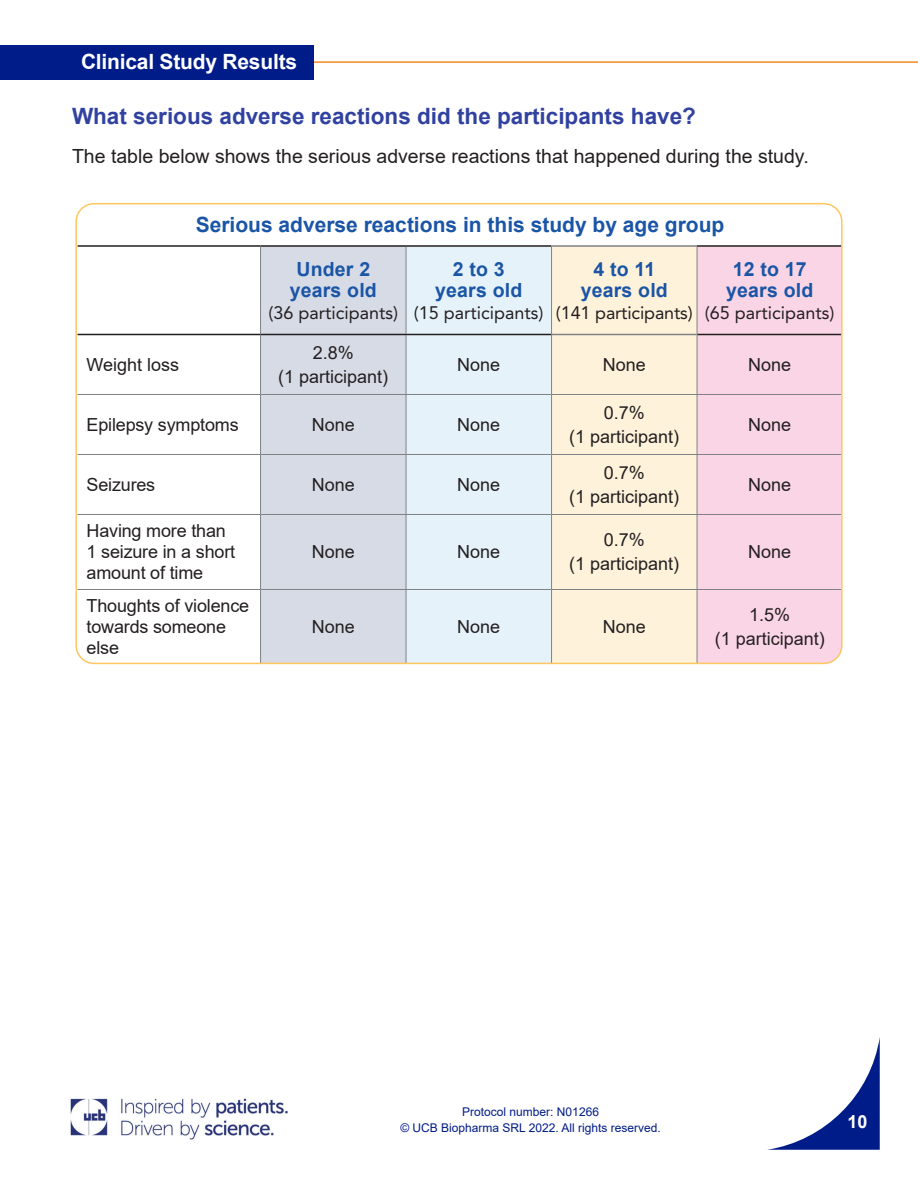
<style>
.page{position:relative;width:918px;height:1188px;background:#fff}
.page>*{position:absolute;margin:0;border:0;box-sizing:border-box;transform-origin:0 0}
.UCB-BOLD_Body_Copy{font:700 22.5px "Arial";color:#3141a0}
.t1{font:700 21px "Arial";color:#1a55a6}
.t2{font:700 21px "Arial";letter-spacing:-.01em;color:#fff}
.UCB-Body_Copy{font:19.5px "Arial";color:#231f20}
.t3{font:700 19.5px/21px "Arial";letter-spacing:.01em;color:#1a55a6;text-align:center}
.t4{font:18px/24px "Arial";color:#231f20;text-align:center}
.t5{font:18px "Avenir LT Std";color:#231f20}
.t6{font:700 18px "Arial";color:#fff}
.t7{font:12px/16.5px "Arial";color:#001c88;text-align:center}
</style>
<div class="page">
<img style="left:70px;top:1098px;width:218px;height:42px">
<svg style="left:767px;top:1037px;width:113px;height:113px"></svg>
<hr style="left:310px;top:61px;width:608px;height:2px;background:#f08821">
<div style="left:0;top:45px;width:314px;height:34px;background:#001c88"></div>
<div style="left:261px;top:247px;width:145px;height:414px;background:#d7dbe6"></div>
<div style="left:407px;top:247px;width:144px;height:414px;background:#e6f2fa"></div>
<div style="left:552px;top:247px;width:145px;height:414px;background:#fef2db"></div>
<div style="left:698px;top:247px;width:142px;height:416px;background:#fad5e5"></div>
<hr style="left:260px;top:247px;width:1px;height:87px;background:#808285">
<hr style="left:260px;top:335px;width:1px;height:59px;background:#808285">
<hr style="left:406px;top:247px;width:1px;height:87px;background:#808285">
<hr style="left:406px;top:335px;width:1px;height:59px;background:#808285">
<hr style="left:78px;top:394px;width:183px;height:1px;background:#808285">
<hr style="left:261px;top:394px;width:145px;height:1px;background:#808285">
<hr style="left:260px;top:395px;width:1px;height:59px;background:#808285">
<hr style="left:406px;top:394px;width:146px;height:1px;background:#808285">
<hr style="left:406px;top:395px;width:1px;height:59px;background:#808285">
<hr style="left:697px;top:394px;width:145px;height:1px;background:#808285">
<hr style="left:78px;top:454px;width:183px;height:1px;background:#808285">
<hr style="left:261px;top:454px;width:145px;height:1px;background:#808285">
<hr style="left:260px;top:455px;width:1px;height:59px;background:#808285">
<hr style="left:406px;top:454px;width:146px;height:1px;background:#808285">
<hr style="left:406px;top:455px;width:1px;height:59px;background:#808285">
<hr style="left:697px;top:454px;width:145px;height:1px;background:#808285">
<hr style="left:78px;top:514px;width:183px;height:1px;background:#808285">
<hr style="left:261px;top:514px;width:145px;height:1px;background:#808285">
<hr style="left:260px;top:515px;width:1px;height:74px;background:#808285">
<hr style="left:406px;top:514px;width:146px;height:1px;background:#808285">
<hr style="left:406px;top:515px;width:1px;height:74px;background:#808285">
<hr style="left:697px;top:514px;width:145px;height:1px;background:#808285">
<hr style="left:78px;top:589px;width:183px;height:1px;background:#808285">
<hr style="left:261px;top:589px;width:145px;height:1px;background:#808285">
<hr style="left:260px;top:590px;width:1px;height:73px;background:#808285">
<hr style="left:406px;top:589px;width:146px;height:1px;background:#808285">
<hr style="left:406px;top:590px;width:1px;height:73px;background:#808285">
<hr style="left:697px;top:589px;width:145px;height:1px;background:#808285">
<hr style="left:842px;top:590px;width:1px;height:73px;background:#808285">
<hr style="left:551px;top:247px;width:1px;height:87px;background:#808285">
<hr style="left:697px;top:247px;width:1px;height:87px;background:#808285">
<hr style="left:551px;top:334px;width:1px;height:60px;background:#808285">
<hr style="left:697px;top:334px;width:1px;height:60px;background:#808285">
<hr style="left:552px;top:394px;width:145px;height:1px;background:#808285">
<hr style="left:551px;top:395px;width:1px;height:59px;background:#808285">
<hr style="left:697px;top:395px;width:1px;height:59px;background:#808285">
<hr style="left:552px;top:454px;width:145px;height:1px;background:#808285">
<hr style="left:551px;top:455px;width:1px;height:59px;background:#808285">
<hr style="left:697px;top:455px;width:1px;height:59px;background:#808285">
<hr style="left:552px;top:514px;width:145px;height:1px;background:#808285">
<hr style="left:551px;top:515px;width:1px;height:74px;background:#808285">
<hr style="left:697px;top:515px;width:1px;height:74px;background:#808285">
<hr style="left:552px;top:589px;width:145px;height:1px;background:#808285">
<hr style="left:551px;top:590px;width:1px;height:73px;background:#808285">
<hr style="left:697px;top:590px;width:1px;height:73px;background:#808285">
<hr style="left:78px;top:245px;width:183px;height:2px;background:#231f20">
<hr style="left:261px;top:245px;width:145px;height:2px;background:#231f20">
<hr style="left:406px;top:245px;width:146px;height:2px;background:#231f20">
<hr style="left:697px;top:245px;width:145px;height:2px;background:#231f20">
<hr style="left:78px;top:334px;width:183px;height:1px;background:#231f20">
<hr style="left:261px;top:334px;width:145px;height:1px;background:#231f20">
<hr style="left:406px;top:334px;width:145px;height:1px;background:#231f20">
<hr style="left:697px;top:334px;width:145px;height:1px;background:#231f20">
<hr style="left:552px;top:245px;width:145px;height:2px;background:#808285">
<hr style="left:552px;top:334px;width:145px;height:1px;background:#808285">
<div style="left:75px;top:203px;width:768px;height:461px;border:2px solid #fec65f;border-radius:18px"></div>
<p class="t2" style="left:81px;top:47px;width:218px">Clinical Study Results</p>
<p class="UCB-BOLD_Body_Copy" style="left:72px;top:101px;width:625px">What serious adverse reactions did the participants have?</p>
<p class="UCB-Body_Copy" style="left:72px;top:143px;width:738px">The table below shows the serious adverse reactions that happened during the study.</p>
<p class="t4" style="left:87px;top:353px;width:94px">Weight loss</p>
<p class="t1" style="left:196px;top:210px;width:530px">Serious adverse reactions in this study by age group</p>
<p class="t3" style="left:290px;top:258px;width:89px">Under 2 years old</p>
<p class="t5" style="left:268px;top:302px;width:131px">(36 participants)</p>
<p class="t3" style="left:435px;top:258px;width:89px">2 to 3 years old</p>
<p class="t5" style="left:414px;top:302px;width:131px">(15 participants)</p>
<p class="t3" style="left:581px;top:258px;width:89px">4 to 11 years old</p>
<p class="t5" style="left:556px;top:302px;width:138px">(141 participants)</p>
<p class="t3" style="left:726px;top:258px;width:89px">12 to 17 years old</p>
<p class="t5" style="left:705px;top:302px;width:131px">(65 participants)</p>
<p class="t4" style="left:278px;top:341px;width:112px">2.8%<br>(1 participant)</p>
<p class="t4" style="left:457px;top:353px;width:45px">None</p>
<p class="t4" style="left:603px;top:353px;width:45px">None</p>
<p class="t4" style="left:748px;top:353px;width:45px">None</p>
<p class="t4" style="left:87px;top:413px;width:154px">Epilepsy symptoms</p>
<p class="t4" style="left:312px;top:413px;width:45px">None</p>
<p class="t4" style="left:457px;top:413px;width:45px">None</p>
<p class="t4" style="left:87px;top:473px;width:70px">Seizures</p>
<p class="t4" style="left:312px;top:473px;width:45px">None</p>
<p class="t4" style="left:457px;top:473px;width:45px">None</p>
<p class="t4" style="left:87px;top:521px;width:150px;line-height:21px;text-align:left">Having more than<br>1 seizure in a short amount of time</p>
<p class="t4" style="left:312px;top:540px;width:45px">None</p>
<p class="t4" style="left:457px;top:540px;width:45px">None</p>
<p class="t4" style="left:569px;top:401px;width:112px">0.7%<br>(1 participant)</p>
<p class="t4" style="left:569px;top:461px;width:112px">0.7%<br>(1 participant)</p>
<p class="t4" style="left:569px;top:528px;width:112px">0.7%<br>(1 participant)</p>
<p class="t4" style="left:87px;top:596px;width:164px;line-height:21px;text-align:left">Thoughts of violence towards someone else</p>
<p class="t4" style="left:312px;top:615px;width:45px">None</p>
<p class="t4" style="left:457px;top:615px;width:45px">None</p>
<p class="t4" style="left:603px;top:615px;width:45px">None</p>
<p class="t4" style="left:748px;top:413px;width:45px">None</p>
<p class="t4" style="left:748px;top:473px;width:45px">None</p>
<p class="t4" style="left:748px;top:540px;width:45px">None</p>
<p class="t4" style="left:715px;top:603px;width:112px">1.5%<br>(1 participant)</p>
<p class="t7" style="left:400px;top:1103px;width:262px">Protocol number: N01266<br>© UCB Biopharma SRL 2022. All rights reserved.</p>
<p class="t6" style="left:847px;top:1109px;width:22px">10</p>
</div>
